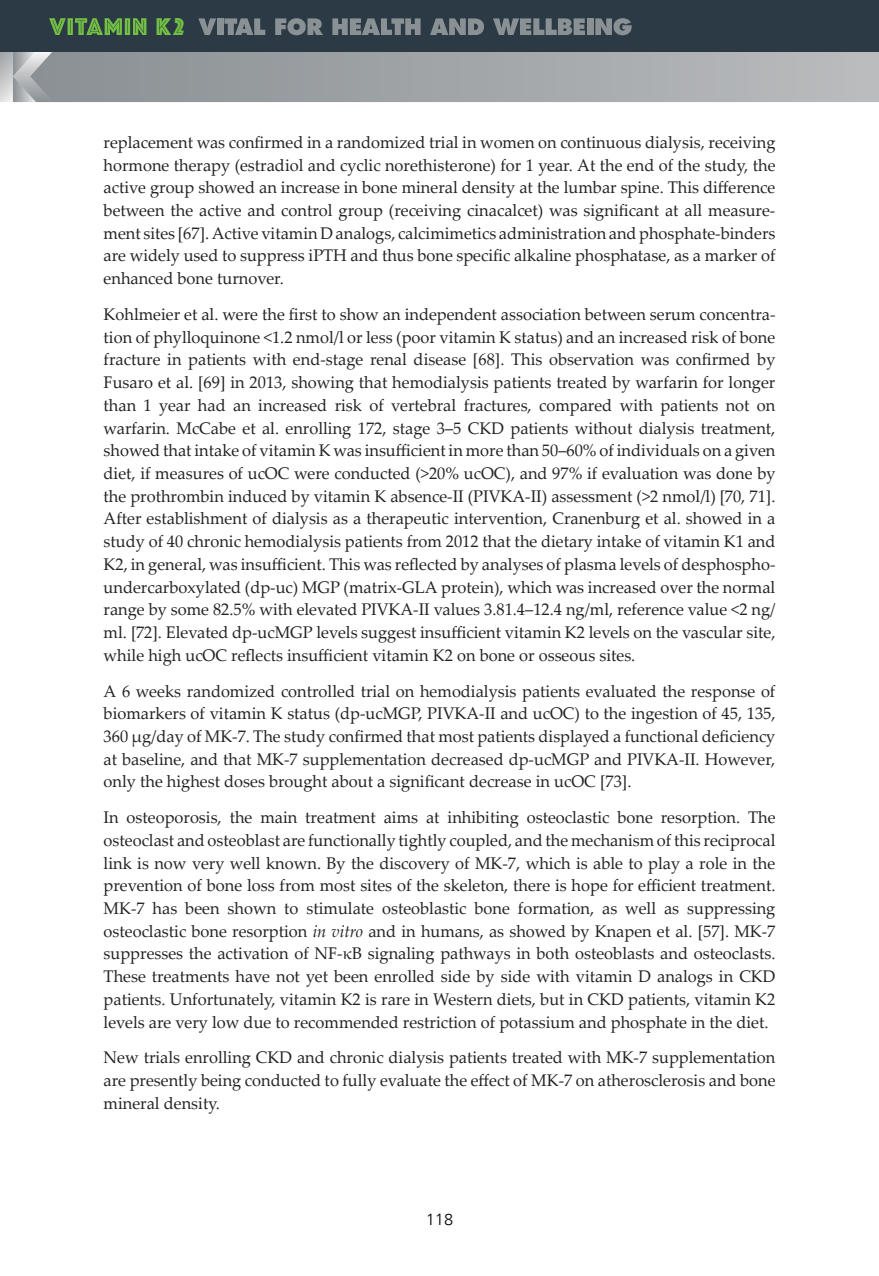
<style>
.page{position:relative;width:879px;height:1276px;background:#fff}
.page>*{position:absolute;margin:0;border:0;box-sizing:border-box;transform-origin:0 0}
.t1{font:24px "Zamenhof Inline";color:#72bf44}
.t2{font:16.8px/22.8px "Palatino Linotype";color:#232324;text-align:justify}
.t3{font:300 16px "Frutiger Neue LT Com";color:#000}
.s1{font-style:italic}
</style>
<div class="page">
<svg style="left:0;top:52px;width:879px;height:50px;background:#a3a6a9"></svg>
<div style="left:0;top:0;width:879px;height:52px;background:#2b3a45"></div>
<svg style="left:198px;top:18px;width:18px;height:17px"></svg>
<div style="left:217px;top:18px;width:6px;height:17px;background:#8a9194"></div>
<svg style="left:224px;top:18px;width:41px;height:17px"></svg>
<svg style="left:275px;top:18px;width:48px;height:17px"></svg>
<svg style="left:332px;top:18px;width:88px;height:17px"></svg>
<svg style="left:430px;top:18px;width:54px;height:17px"></svg>
<svg style="left:493px;top:18px;width:92px;height:17px"></svg>
<div style="left:587px;top:18px;width:6px;height:17px;background:#8a9194"></div>
<svg style="left:595px;top:18px;width:37px;height:17px"></svg>
<svg style="left:49px;top:18px;width:97px;height:17px"></svg>
<svg style="left:156px;top:18px;width:15px;height:17px"></svg>
<h1 class="t1" style="left:173px;top:16px;width:14px">2</h1>
<p class="t2" style="left:104px;top:130px;width:673px">replacement was confirmed in a randomized trial in women on continuous dialysis, receiving hormone therapy (estradiol and cyclic norethisterone) for 1 year. At the end of the study, the active group showed an increase in bone mineral density at the lumbar spine. This difference between the active and control group (receiving cinacalcet) was significant at all measure‐ ment sites [67]. Active vitamin D analogs, calcimimetics administration and phosphate‐binders are widely used to suppress iPTH and thus bone specific alkaline phosphatase, as a marker of enhanced bone turnover.</p>
<p class="t2" style="left:104px;top:302px;width:673px">Kohlmeier et al. were the first to show an independent association between serum concentra‐ tion of phylloquinone &lt;1.2 nmol/l or less (poor vitamin K status) and an increased risk of bone fracture in patients with end‐stage renal disease [68]. This observation was confirmed by Fusaro et al. [69] in 2013, showing that hemodialysis patients treated by warfarin for longer than 1 year had an increased risk of vertebral fractures, compared with patients not on warfarin. McCabe et al. enrolling 172, stage 3–5 CKD patients without dialysis treatment, showed that intake of vitamin K was insufficient in more than 50–60% of individuals on a given diet, if measures of ucOC were conducted (&gt;20% ucOC), and 97% if evaluation was done by the prothrombin induced by vitamin K absence‐II (PIVKA‐II) assessment (&gt;2 nmol/l) [70, 71].<br>After establishment of dialysis as a therapeutic intervention, Cranenburg et al. showed in a study of 40 chronic hemodialysis patients from 2012 that the dietary intake of vitamin K1 and K2, in general, was insufficient. This was reflected by analyses of plasma levels of desphospho‐ undercarboxylated (dp‐uc) MGP (matrix‐GLA protein), which was increased over the normal range by some 82.5% with elevated PIVKA‐II values 3.81.4–12.4 ng/ml, reference value &lt;2 ng/ ml. [72]. Elevated dp‐ucMGP levels suggest insufficient vitamin K2 levels on the vascular site, while high ucOC reflects insufficient vitamin K2 on bone or osseous sites.</p>
<p class="t2" style="left:104px;top:679px;width:673px">A 6 weeks randomized controlled trial on hemodialysis patients evaluated the response of biomarkers of vitamin K status (dp‐ucMGP, PIVKA‐II and ucOC) to the ingestion of 45, 135, 360 μg/day of MK‐7. The study confirmed that most patients displayed a functional deficiency at baseline, and that MK‐7 supplementation decreased dp‐ucMGP and PIVKA‐II. However, only the highest doses brought about a significant decrease in ucOC [73].</p>
<p class="t2" style="left:104px;top:805px;width:673px">In osteoporosis, the main treatment aims at inhibiting osteoclastic bone resorption. The osteoclast and osteoblast are functionally tightly coupled, and the mechanism of this reciprocal link is now very well known. By the discovery of MK‐7, which is able to play a role in the prevention of bone loss from most sites of the skeleton, there is hope for efficient treatment.<br>MK‐7 has been shown to stimulate osteoblastic bone formation, as well as suppressing osteoclastic bone resorption <span class="s1">in vitro</span> and in humans, as showed by Knapen et al. [57]. MK‐7 suppresses the activation of NF‐κB signaling pathways in both osteoblasts and osteoclasts.<br>These treatments have not yet been enrolled side by side with vitamin D analogs in CKD patients. Unfortunately, vitamin K2 is rare in Western diets, but in CKD patients, vitamin K2 levels are very low due to recommended restriction of potassium and phosphate in the diet.</p>
<p class="t2" style="left:104px;top:1045px;width:673px">New trials enrolling CKD and chronic dialysis patients treated with MK‐7 supplementation are presently being conducted to fully evaluate the effect of MK‐7 on atherosclerosis and bone mineral density.</p>
<p class="t3" style="left:426px;top:1210px;width:29px">118</p>
</div>
